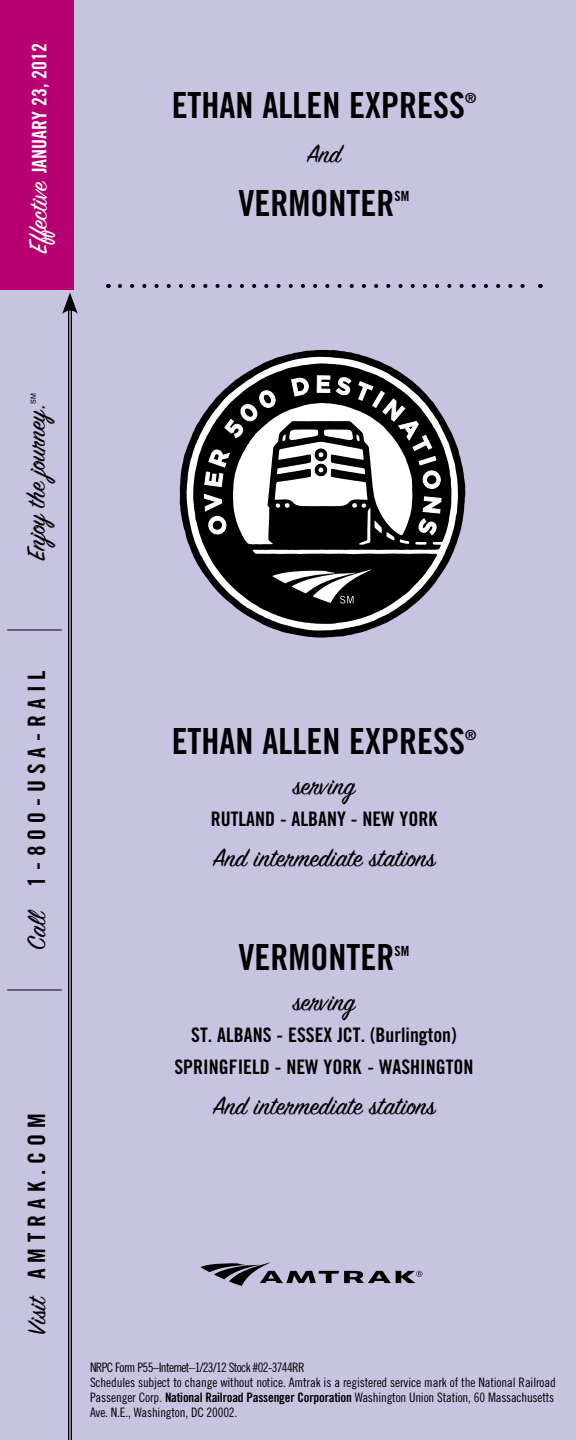
<style>
.page{position:relative;width:576px;height:1440px;background:#c7c4e2}
.page>*{position:absolute;margin:0;border:0;box-sizing:border-box;transform-origin:0 0}
.t1{font:36px "Trade Gothic Bold Cond Twenty";color:#000}
.t2{font:28px "Sign Painter House Script";color:#000}
.t3{font:24px "Trade Gothic Bold Cond Twenty";letter-spacing:.25em;color:#000}
.t4{font:20px "Trade Gothic Bold Cond Twenty";color:#000}
.t5{font:20px "Trade Gothic Bold Cond Twenty";color:#fff}
.t6{font:14px "Trade Gothic Bold Cond Twenty";color:#000}
.t7{font:13px/15px "Trade Gothic Cond Eighteen";letter-spacing:-.01em;color:#000}
.t8{font:7px "Helvetica";color:#000}
.s1{font-family:"Sign Painter House Script";font-size:28px}
.s2{font-family:"Trade Gothic Bold Cond Twenty"}
</style>
<div class="page">
<hr style="left:7px;top:630px;width:55px;height:1px;background:#000">
<hr style="left:7px;top:990px;width:55px;height:1px;background:#000">
<svg style="left:120px;top:284px;width:405px;height:4px"></svg>
<svg style="left:180px;top:350px;width:285px;height:288px"></svg>
<svg style="left:272px;top:570px;width:99px;height:34px;background:#5c5c5c"></svg>
<svg style="left:203px;top:374px;width:239px;height:171px;background:#747475"></svg>
<svg style="left:200px;top:1262px;width:222px;height:24px"></svg>
<hr style="left:71px;top:306px;width:1px;height:1134px;background:#000">
<hr style="left:68px;top:306px;width:1px;height:1134px;background:#000">
<svg style="left:0;top:0;width:78px;height:314px;background:#b60d79"></svg>
<h3 class="t5" style="left:27px;top:253px;width:211px;rotate:-90deg"><span class="s1">Effective</span> JANUARY 23, 2012</h3>
<h1 class="t1" style="left:172px;top:83px;width:295px">ETHAN ALLEN EXPRESS</h1>
<p class="t6" style="left:465px;top:90px;width:13px">®</p>
<h2 class="t2" style="left:307px;top:140px;width:36px">And</h2>
<h1 class="t1" style="left:239px;top:181px;width:157px">VERMONTER</h1>
<p class="t6" style="left:395px;top:188px;width:15px">SM</p>
<p class="t8" style="left:29px;top:404px;width:12px;rotate:-90deg">SM</p>
<h2 class="t2" style="left:23px;top:560px;width:158px;rotate:-90deg">Enjoy the journey.</h2>
<h3 class="t3" style="left:22px;top:950px;width:281px;rotate:-90deg"><span class="s1">Call</span> 1-800-USA-RAIL</h3>
<h3 class="t3" style="left:22px;top:1335px;width:223px;rotate:-90deg"><span class="s1">Visit</span> AMTRAK.COM</h3>
<h1 class="t1" style="left:172px;top:719px;width:295px">ETHAN ALLEN EXPRESS</h1>
<p class="t6" style="left:465px;top:726px;width:13px">®</p>
<h2 class="t2" style="left:293px;top:772px;width:64px">serving</h2>
<h3 class="t4" style="left:211px;top:807px;width:228px">RUTLAN D - ALBANY - NEW YORK</h3>
<h2 class="t2" style="left:213px;top:844px;width:224px">And intermediate stations</h2>
<h1 class="t1" style="left:239px;top:935px;width:157px">VERMONTER</h1>
<p class="t6" style="left:395px;top:942px;width:15px">SM</p>
<h2 class="t2" style="left:293px;top:988px;width:64px">serving</h2>
<h3 class="t4" style="left:191px;top:1023px;width:116px">ST. ALBANS - ESSEX</h3>
<h3 class="t4" style="left:337px;top:1023px;width:121px">JCT. (BURLINGTON)</h3>
<h3 class="t4" style="left:174px;top:1055px;width:19px">SPRIN</h3>
<h3 class="t4" style="left:219px;top:1055px;width:171px">GFIELD - NEW YORK - WASHIN</h3>
<h3 class="t4" style="left:436px;top:1055px;width:37px">GTON</h3>
<h2 class="t2" style="left:213px;top:1092px;width:224px">And intermediate stations</h2>
<p class="t7" style="left:90px;top:1360px;width:467px">NRPC Form P55–Internet–1/23/12 Stock #02-3744RR<br>Schedules subject to change without notice. Amtrak is a registered service mark of the National Railroad Passenger Corp. <span class="s2">NATIONAL RAILROAD PASSENGER CORPORATION</span> Washington Union Station, 60 Massachusetts Ave. N.E., Washington, DC 20002.</p>
</div>
